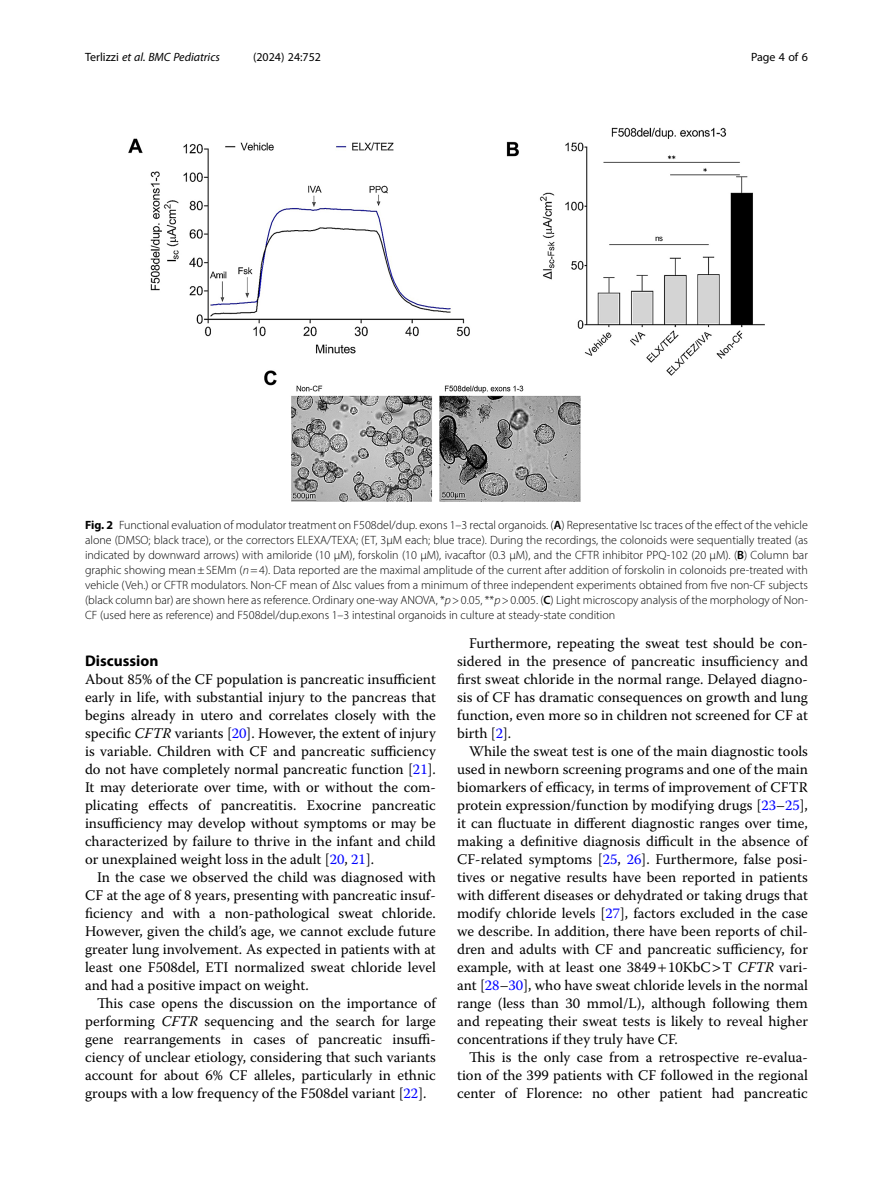
<style>
.page{position:relative;width:893px;height:1191px;background:#fff}
.page>*{position:absolute;margin:0;border:0;box-sizing:border-box;transform-origin:0 0}
.Head_1{font:700 15.45px "Myriad Pro";color:#000}
.Body_Text_Indent{font:14.7px/18px "Warnock Pro";color:#000;text-align:justify}
.Body_Text{font:14.7px/18px "Warnock Pro";color:#000;text-align:justify}
.Figure_Caption{font:300 12px/15px "Myriad Pro";color:#000;text-align:justify}
.t1{font:italic 12px "Myriad Pro";color:#000}
.t2{font:12px "Myriad Pro";color:#000}
.s1{font-style:normal}
.s2{font-weight:700}
.s3{font-weight:600}
.s4{font-style:italic}
.s5{color:#00f}
</style>
<div class="page">
<img style="left:128px;top:127px;width:637px;height:375px">
<p class="t1" style="left:85px;top:50px;width:136px"><span class="s1">Terlizzi</span> et al. BMC Pediatrics</p>
<p class="t2" style="left:253px;top:50px;width:70px">(2024) 24:752</p>
<p class="t2" style="left:751px;top:50px;width:58px">Page 4 of 6</p>
<p class="Figure_Caption" style="left:85px;top:517px;width:724px"><span class="s2">Fig. 2</span> Functional evaluation of modulator treatment on F508del/dup. exons 1–3 rectal organoids. (<span class="s3">A</span>) Representative Isc traces of the effect of the vehicle alone (DMSO; black trace), or the correctors ELEXA/TEXA; (ET, 3µM each; blue trace). During the recordings, the colonoids were sequentially treated (as indicated by downward arrows) with amiloride (10 µM), forskolin (10 µM), ivacaftor (0.3 µM), and the CFTR inhibitor PPQ-102 (20 µM). (<span class="s3">B</span>) Column bar graphic showing mean±SEMm (<span class="s4">n</span>=4). Data reported are the maximal amplitude of the current after addition of forskolin in colonoids pre-treated with vehicle (Veh.) or CFTR modulators. Non-CF mean of ΔIsc values from a minimum of three independent experiments obtained from five non-CF subjects (black column bar) are shown here as reference. Ordinary one-way ANOVA, *<span class="s4">p</span>&gt;0.05, **<span class="s4">p</span>&gt;0.005. (<span class="s3">C</span>) Light microscopy analysis of the morphology of Non-CF (used here as reference) and F508del/dup.exons 1–3 intestinal organoids in culture at steady-state condition</p>
<p class="Head_1" style="left:85px;top:651px;width:75px">Discussion</p>
<p class="Body_Text" style="left:85px;top:670px;width:352px">About 85% of the CF population is pancreatic insufficient early in life, with substantial injury to the pancreas that begins already in utero and correlates closely with the specific <span class="s4">CFTR</span> variants [<span class="s5">20</span>]. However, the extent of injury is variable. Children with CF and pancreatic sufficiency do not have completely normal pancreatic function [<span class="s5">21</span>].<br>It may deteriorate over time, with or without the com&shy;plicating effects of pancreatitis. Exocrine pancreatic insufficiency may develop without symptoms or may be characterized by failure to thrive in the infant and child or unexplained weight loss in the adult [<span class="s5">20</span>, <span class="s5">21</span>].</p>
<p class="Body_Text_Indent" style="left:85px;top:868px;width:352px;text-indent:12px">In the case we observed the child was diagnosed with CF at the age of 8 years, presenting with pancreatic insuf&shy;ficiency and with a non-pathological sweat chloride.<br>However, given the child’s age, we cannot exclude future greater lung involvement. As expected in patients with at least one F508del, ETI normalized sweat chloride level and had a positive impact on weight.</p>
<p class="Body_Text_Indent" style="left:85px;top:994px;width:352px;text-indent:12px">This case opens the discussion on the importance of performing <span class="s4">CFTR</span> sequencing and the search for large gene rearrangements in cases of pancreatic insuffi&shy;ciency of unclear etiology, considering that such variants account for about 6% CF alleles, particularly in ethnic groups with a low frequency of the F508del variant [<span class="s5">22</span>].</p>
<p class="Body_Text_Indent" style="left:457px;top:634px;width:352px;text-indent:12px">Furthermore, repeating the sweat test should be con&shy;sidered in the presence of pancreatic insufficiency and first sweat chloride in the normal range. Delayed diagno&shy;sis of CF has dramatic consequences on growth and lung function, even more so in children not screened for CF at birth [<span class="s5">2</span>].</p>
<p class="Body_Text_Indent" style="left:457px;top:742px;width:352px;text-indent:12px">While the sweat test is one of the main diagnostic tools used in newborn screening programs and one of the main biomarkers of efficacy, in terms of improvement of CFTR protein expression/function by modifying drugs [<span class="s5">23</span>–<span class="s5">25</span>], it can fluctuate in different diagnostic ranges over time, making a definitive diagnosis difficult in the absence of CF-related symptoms [<span class="s5">25</span>, <span class="s5">26</span>]. Furthermore, false posi&shy;tives or negative results have been reported in patients with different diseases or dehydrated or taking drugs that modify chloride levels [<span class="s5">27</span>], factors excluded in the case we describe. In addition, there have been reports of chil&shy;dren and adults with CF and pancreatic sufficiency, for example, with at least one 3849 10KbC T <span class="s4">CFTR</span> vari&shy;ant [<span class="s5">28</span>–<span class="s5">30</span>], who have sweat chloride levels in the normal range (less than 30 mmol/L), although following them and repeating their sweat tests is likely to reveal higher concentrations if they truly have CF.</p>
<p class="Body_Text_Indent" style="left:457px;top:1048px;width:352px;text-indent:12px">This is the only case from a retrospective re-evalua&shy;tion of the 399 patients with CF followed in the regional center of Florence: no other patient had pancreatic</p>
</div>
